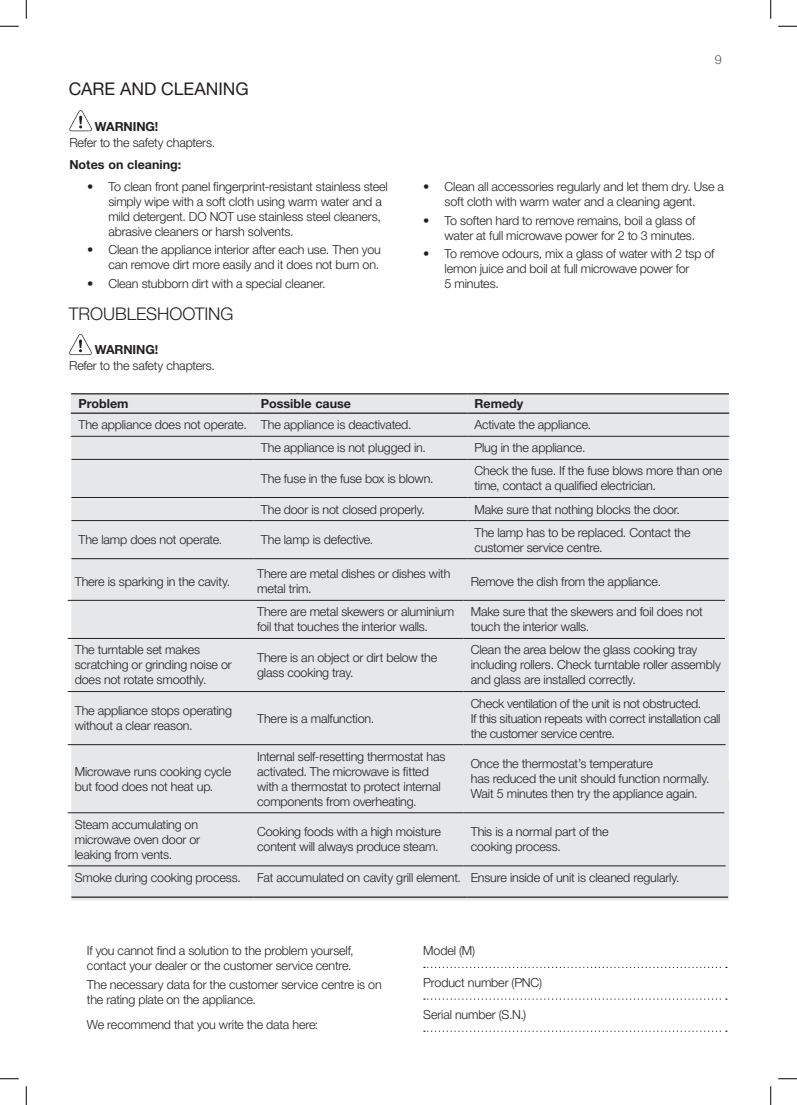
<style>
.page{position:relative;width:797px;height:1105px;background:#fff}
.page>*{position:absolute;margin:0;border:0;box-sizing:border-box;transform-origin:0 0}
.t1{font:17.5px "Helvetica Neue LT Std";letter-spacing:-.005em;color:#231f20}
.t2{font:300 17.5px "Helvetica Neue LT Std";color:#231f20}
.t3{font:300 12.5px/15px "Helvetica Neue LT Std";letter-spacing:-.015em;color:#231f20}
.t4{font:700 12.5px "Helvetica Neue LT Std";color:#231f20}
.t5{font:300 12.5px "Helvetica Neue LT Std";color:#57585a}
</style>
<div class="page">
<svg style="left:69px;top:110px;width:23px;height:21px"></svg>
<svg style="left:69px;top:334px;width:23px;height:21px"></svg>
<svg style="left:424px;top:967px;width:303px;height:1px"></svg>
<svg style="left:424px;top:998px;width:303px;height:2px"></svg>
<svg style="left:424px;top:1030px;width:303px;height:2px"></svg>
<div style="left:71px;top:460px;width:657px;height:440px;background:#e6e7e9"></div>
<hr style="left:253px;top:460px;width:1px;height:37px;background:#e6e7e9">
<svg style="left:253px;top:498px;width:1px;height:22px"></svg>
<hr style="left:253px;top:521px;width:1px;height:37px;background:#e6e7e9">
<hr style="left:249px;top:524px;width:2px;height:38px;background:#e6e7e9">
<hr style="left:249px;top:562px;width:2px;height:38px;background:#e6e7e9">
<hr style="left:249px;top:601px;width:2px;height:37px;background:#e6e7e9">
<hr style="left:249px;top:639px;width:2px;height:52px;background:#e6e7e9">
<hr style="left:249px;top:692px;width:2px;height:52px;background:#e6e7e9">
<hr style="left:249px;top:745px;width:2px;height:67px;background:#e6e7e9">
<hr style="left:463px;top:745px;width:1px;height:67px;background:#e6e7e9">
<hr style="left:249px;top:813px;width:2px;height:52px;background:#e6e7e9">
<hr style="left:463px;top:813px;width:1px;height:52px;background:#e6e7e9">
<hr style="left:249px;top:866px;width:2px;height:22px;background:#e6e7e9">
<hr style="left:71px;top:459px;width:183px;height:1px;background:#231f20">
<hr style="left:254px;top:459px;width:213px;height:1px;background:#231f20">
<hr style="left:467px;top:459px;width:261px;height:1px;background:#231f20">
<hr style="left:71px;top:497px;width:183px;height:1px;background:#231f20">
<hr style="left:254px;top:497px;width:213px;height:1px;background:#231f20">
<hr style="left:467px;top:497px;width:261px;height:1px;background:#231f20">
<hr style="left:71px;top:520px;width:183px;height:1px;background:#231f20">
<hr style="left:254px;top:520px;width:213px;height:1px;background:#231f20">
<hr style="left:467px;top:520px;width:261px;height:1px;background:#231f20">
<hr style="left:71px;top:558px;width:183px;height:1px;background:#231f20">
<hr style="left:254px;top:558px;width:213px;height:1px;background:#231f20">
<hr style="left:467px;top:558px;width:261px;height:1px;background:#231f20">
<hr style="left:68px;top:600px;width:182px;height:1px;background:#231f20">
<hr style="left:250px;top:600px;width:213px;height:1px;background:#231f20">
<hr style="left:463px;top:600px;width:262px;height:1px;background:#231f20">
<hr style="left:68px;top:638px;width:182px;height:1px;background:#231f20">
<hr style="left:250px;top:638px;width:213px;height:1px;background:#231f20">
<hr style="left:463px;top:638px;width:262px;height:1px;background:#231f20">
<hr style="left:68px;top:691px;width:182px;height:1px;background:#231f20">
<hr style="left:250px;top:691px;width:213px;height:1px;background:#231f20">
<hr style="left:463px;top:691px;width:262px;height:1px;background:#231f20">
<hr style="left:68px;top:812px;width:182px;height:1px;background:#231f20">
<hr style="left:250px;top:812px;width:213px;height:1px;background:#231f20">
<hr style="left:463px;top:812px;width:261px;height:1px;background:#231f20">
<hr style="left:71px;top:393px;width:183px;height:1px;background:#231f20">
<hr style="left:254px;top:393px;width:213px;height:1px;background:#231f20">
<hr style="left:467px;top:393px;width:262px;height:1px;background:#231f20">
<svg style="left:71px;top:394px;width:658px;height:65px;background:#dfe0e2"></svg>
<hr style="left:71px;top:413px;width:183px;height:1px;background:#231f20">
<hr style="left:254px;top:413px;width:213px;height:1px;background:#231f20">
<hr style="left:467px;top:413px;width:262px;height:1px;background:#231f20">
<hr style="left:71px;top:896px;width:183px;height:2px;background:#231f20">
<hr style="left:254px;top:896px;width:213px;height:2px;background:#231f20">
<hr style="left:467px;top:896px;width:261px;height:2px;background:#231f20">
<hr style="left:68px;top:744px;width:182px;height:1px;background:#231f20">
<hr style="left:250px;top:744px;width:213px;height:1px;background:#231f20">
<hr style="left:463px;top:744px;width:262px;height:1px;background:#231f20">
<hr style="left:68px;top:865px;width:182px;height:1px;background:#231f20">
<hr style="left:250px;top:865px;width:213px;height:1px;background:#231f20">
<hr style="left:463px;top:865px;width:262px;height:1px;background:#231f20">
<hr style="left:728px;top:779px;width:1px;height:68px;background:#e6e7e9">
<hr style="left:728px;top:847px;width:1px;height:53px;background:#e6e7e9">
<svg style="left:0;top:25px;width:19px;height:2px"></svg>
<svg style="left:778px;top:25px;width:19px;height:2px"></svg>
<svg style="left:0;top:1078px;width:19px;height:1px"></svg>
<svg style="left:778px;top:1078px;width:19px;height:1px"></svg>
<svg style="left:25px;top:0;width:2px;height:19px"></svg>
<svg style="left:25px;top:1086px;width:2px;height:19px"></svg>
<svg style="left:770px;top:0;width:1px;height:19px"></svg>
<svg style="left:770px;top:1086px;width:1px;height:19px"></svg>
<h1 class="t1" style="left:69px;top:79px;width:181px">CARE AND CLEANING</h1>
<p class="t4" style="left:95px;top:118px;width:65px">WARNING!</p>
<p class="t3" style="left:69px;top:134px;width:147px">Refer to the safety chapters.</p>
<p class="t4" style="left:69px;top:156px;width:113px">Notes on cleaning:</p>
<p class="t3" style="left:108px;top:179px;width:281px;text-indent:-21px">• To clean front panel fingerprint-resistant stainless steel simply wipe with a soft cloth using warm water and a mild detergent. DO NOT use stainless steel cleaners, abrasive cleaners or harsh solvents.</p>
<p class="t3" style="left:87px;top:242px;width:295px;text-align:right">• Clean the appliance interior after each use. Then you can remove dirt more easily and it does not burn on.</p>
<p class="t3" style="left:87px;top:276px;width:240px">• Clean stubborn dirt with a special cleaner.</p>
<h1 class="t2" style="left:69px;top:304px;width:166px">TROUBLESHOOTING</h1>
<p class="t4" style="left:95px;top:342px;width:65px">WARNING!</p>
<p class="t3" style="left:69px;top:358px;width:147px">Refer to the safety chapters.</p>
<p class="t5" style="left:715px;top:51px;width:8px">9</p>
<p class="t3" style="left:423px;top:179px;width:302px;text-align:center">• Clean all accessories regularly and let them dry. Use a soft cloth with warm water and a cleaning agent.</p>
<p class="t3" style="left:423px;top:212px;width:273px;text-align:right">• To soften hard to remove remains, boil a glass of water at full microwave power for 2 to 3 minutes.</p>
<p class="t3" style="left:444px;top:246px;width:271px;text-indent:-21px">• To remove odours, mix a glass of water with 2 tsp of lemon juice and boil at full microwave power for<br>5 minutes.</p>
<p class="t4" style="left:78px;top:396px;width:51px">Problem</p>
<p class="t4" style="left:261px;top:396px;width:92px">Possible cause</p>
<p class="t4" style="left:474px;top:396px;width:50px">Remedy</p>
<p class="t3" style="left:78px;top:417px;width:334px">The appliance does not operate. The appliance is deactivated.</p>
<p class="t3" style="left:474px;top:417px;width:118px">Activate the appliance.</p>
<p class="t3" style="left:261px;top:440px;width:166px">The appliance is not plugged in.</p>
<p class="t3" style="left:474px;top:440px;width:112px">Plug in the appliance.</p>
<p class="t3" style="left:261px;top:471px;width:174px">The fuse in the fuse box is blown.</p>
<p class="t3" style="left:474px;top:463px;width:249px">Check the fuse. If the fuse blows more than one time, contact a qualified electrician.</p>
<p class="t3" style="left:261px;top:501px;width:166px">The door is not closed properly.</p>
<p class="t3" style="left:474px;top:501px;width:207px">Make sure that nothing blocks the door.</p>
<p class="t3" style="left:78px;top:532px;width:145px">The lamp does not operate.</p>
<p class="t3" style="left:261px;top:532px;width:114px">The lamp is defective.</p>
<p class="t3" style="left:474px;top:524px;width:217px">The lamp has to be replaced. Contact the customer service centre.</p>
<p class="t3" style="left:75px;top:573px;width:157px">There is sparking in the cavity.</p>
<p class="t3" style="left:257px;top:566px;width:195px">There are metal dishes or dishes with metal trim.</p>
<p class="t3" style="left:471px;top:573px;width:192px">Remove the dish from the appliance.</p>
<p class="t3" style="left:257px;top:604px;width:198px">There are metal skewers or aluminium foil that touches the interior walls.</p>
<p class="t3" style="left:471px;top:604px;width:234px">Make sure that the skewers and foil does not touch the interior walls.</p>
<p class="t3" style="left:75px;top:642px;width:158px">The turntable set makes scratching or grinding noise or does not rotate smoothly.</p>
<p class="t3" style="left:257px;top:650px;width:182px">There is an object or dirt below the glass cooking tray.</p>
<p class="t3" style="left:471px;top:642px;width:251px">Clean the area below the glass cooking tray including rollers. Check turntable roller assembly and glass are installed correctly.</p>
<p class="t3" style="left:75px;top:703px;width:159px">The appliance stops operating without a clear reason.</p>
<p class="t3" style="left:257px;top:710px;width:119px">There is a malfunction.</p>
<p class="t3" style="left:471px;top:695px;width:251px">Check ventilation of the unit is not obstructed.<br>If this situation repeats with correct installation call the customer service centre.</p>
<p class="t3" style="left:75px;top:763px;width:158px">Microwave runs cooking cycle but food does not heat up.</p>
<p class="t3" style="left:257px;top:748px;width:190px">Internal self-resetting thermostat has activated. The microwave is fitted with a thermostat to protect internal components from overheating.</p>
<p class="t3" style="left:471px;top:756px;width:240px">Once the thermostat’s temperature<br>has reduced the unit should function normally.<br>Wait 5 minutes then try the appliance again.</p>
<p class="t3" style="left:75px;top:816px;width:127px">Steam accumulating on microwave oven door or leaking from vents.</p>
<p class="t3" style="left:257px;top:824px;width:185px">Cooking foods with a high moisture content will always produce steam.</p>
<p class="t3" style="left:471px;top:824px;width:139px">This is a normal part of the cooking process.</p>
<p class="t3" style="left:75px;top:870px;width:168px">Smoke during cooking process.</p>
<p class="t3" style="left:257px;top:870px;width:424px">Fat accumulated on cavity grill element. Ensure inside of unit is cleaned regularly.</p>
<p class="t3" style="left:87px;top:943px;width:268px">If you cannot find a solution to the problem yourself, contact your dealer or the customer service centre.</p>
<p class="t3" style="left:87px;top:976px;width:296px">The necessary data for the customer service centre is on the rating plate on the appliance.</p>
<p class="t3" style="left:87px;top:1017px;width:233px">We recommend that you write the data here:</p>
<p class="t3" style="left:423px;top:943px;width:53px">Model (M)</p>
<p class="t3" style="left:423px;top:975px;width:120px">Product number (PNC)</p>
<p class="t3" style="left:423px;top:1007px;width:104px">Serial number (S.N.)</p>
</div>
